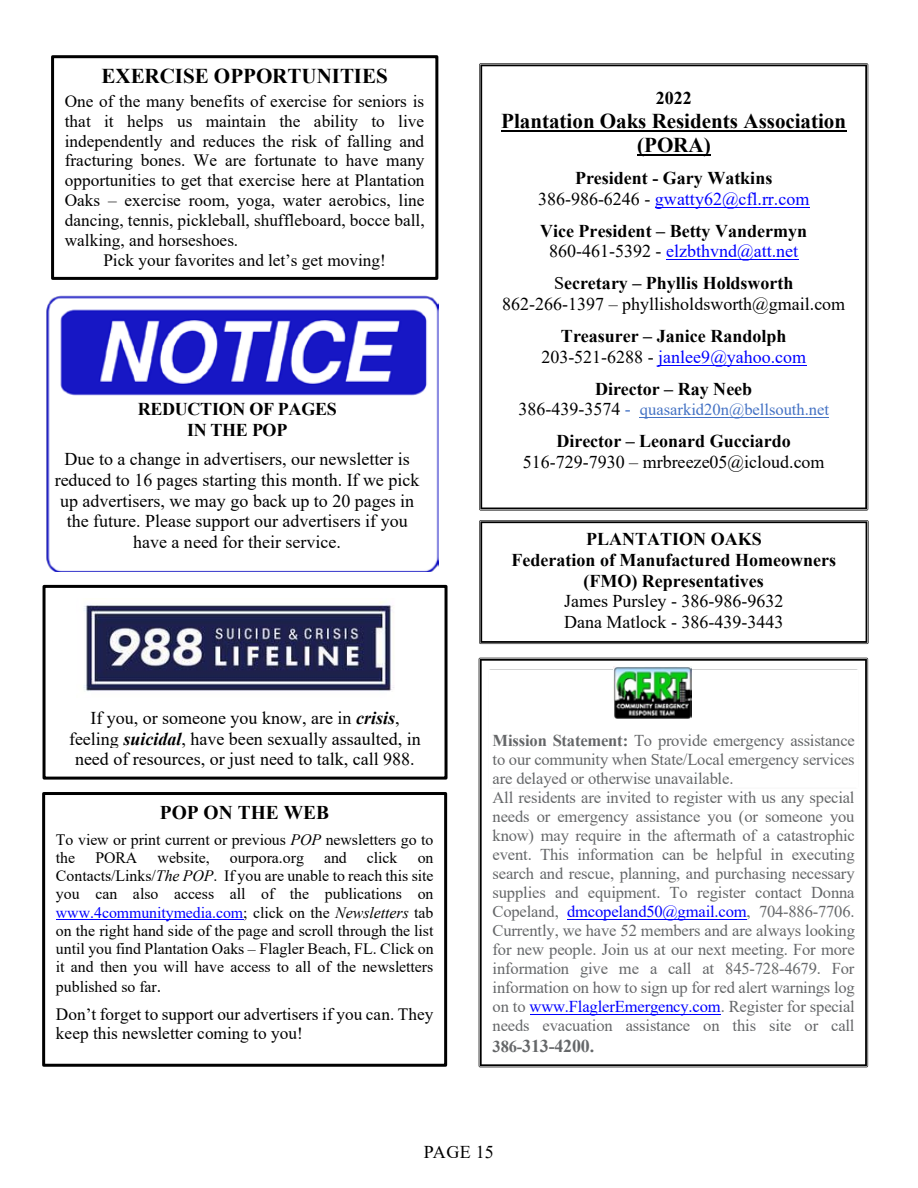
<style>
.page{position:relative;width:918px;height:1188px;background:#fff}
.page>*{position:absolute;margin:0;border:0;box-sizing:border-box;transform-origin:0 0}
.t1{font:700 21px/24.2px "Times New Roman";color:#000;text-align:center}
.t2{font:700 19.5px "Times New Roman";color:#000}
.t3{font:18px/20.7px "Times New Roman";color:#000;text-align:center}
.t4{font:700 18px/20.7px "Times New Roman";color:#000;text-align:center}
.t5{font:700 18px/20.7px "Times New Roman";letter-spacing:-.02em;color:#000;text-align:center}
.t6{font:700 18px "Times New Roman";letter-spacing:-.01em;color:#656769}
.t7{font:17.25px/19.8px "Times New Roman";color:#000}
.t8{font:16.65px "Times New Roman";letter-spacing:-.01em;color:#656769}
.t9{font:16.5px/18.9px "Times New Roman";letter-spacing:-.01em;color:#656769}
.t10{font:16.5px "Times New Roman";color:#4472c4}
.t11{font:15.9px/18.1px "Times New Roman";color:#000}
.s1{font-weight:700;font-style:italic}
.s2{font-style:italic}
.s3{color:#00f}
.s4{font-size:18px}
.s5{font-weight:400}
.s6{font-weight:400;color:#00f}
.s7{font-weight:700}
.s8{font-size:18px;color:#000}
.s9{font-size:16.5px}
</style>
<div class="page">
<div style="left:42px;top:792px;width:405px;height:275px;border:3px solid #000"></div>
<hr style="left:56px;top:919px;width:187px;height:1px;background:#00f">
<div style="left:43px;top:585px;width:405px;height:195px;border:3px solid #000"></div>
<img style="left:46px;top:593px;width:399px;height:178px">
<div style="left:90px;top:707px;width:266px;height:21px;background:#fff"></div>
<div style="left:395px;top:707px;width:5px;height:21px;background:#fff"></div>
<div style="left:69px;top:728px;width:54px;height:21px;background:#fff"></div>
<div style="left:182px;top:728px;width:239px;height:21px;background:#fff"></div>
<div style="left:75px;top:749px;width:340px;height:20px;background:#fff"></div>
<img style="left:77px;top:598px;width:323px;height:100px">
<svg style="left:479px;top:520px;width:390px;height:124px"></svg>
<svg style="left:479px;top:658px;width:389px;height:409px"></svg>
<img style="left:482px;top:666px;width:383px;height:393px">
<hr style="left:567px;top:919px;width:179px;height:1px;background:#00f">
<hr style="left:530px;top:1014px;width:191px;height:1px;background:#00f">
<img style="left:614px;top:666px;width:78px;height:53px">
<svg style="left:479px;top:63px;width:389px;height:448px"></svg>
<hr style="left:501px;top:130px;width:345px;height:2px;background:#000">
<hr style="left:637px;top:154px;width:74px;height:2px;background:#000">
<hr style="left:655px;top:207px;width:155px;height:1px;background:#00f">
<hr style="left:666px;top:259px;width:132px;height:1px;background:#00f">
<hr style="left:658px;top:365px;width:148px;height:1px;background:#00f">
<hr style="left:640px;top:417px;width:189px;height:1px;background:#4472c4">
<img style="left:46px;top:295px;width:392px;height:276px">
<img style="left:46px;top:381px;width:390px;height:183px">
<div style="left:51px;top:55px;width:387px;height:225px;border:3px solid #000"></div>
<p class="t1" style="left:101px;top:63px;width:288px">EXERCISE OPPORTUNITIES</p>
<p class="t7" style="left:65px;top:91px;width:361px">One of the many benefits of exercise for seniors is</p>
<p class="t7" style="left:65px;top:110px;width:361px">that it helps us maintain the ability to live</p>
<p class="t7" style="left:65px;top:130px;width:361px">independently and reduces the risk of falling and</p>
<p class="t7" style="left:65px;top:150px;width:361px">fracturing bones. We are fortunate to have many</p>
<p class="t7" style="left:65px;top:170px;width:361px">opportunities to get that exercise here at Plantation</p>
<p class="t7" style="left:65px;top:190px;width:361px">Oaks – exercise room, yoga, water aerobics, line</p>
<p class="t7" style="left:65px;top:210px;width:361px">dancing, tennis, pickleball, shuffleboard, bocce ball,</p>
<p class="t7" style="left:65px;top:230px;width:175px">walking, and horseshoes.</p>
<p class="t7" style="left:103px;top:249px;width:284px">Pick your favorites and let’s get moving!</p>
<p class="t5" style="left:138px;top:398px;width:201px">REDUCTION OF PAGES<br>IN THE POP</p>
<p class="t3" style="left:55px;top:448px;width:366px">Due to a change in advertisers, our newsletter is reduced to 16 pages starting this month. If we pick up advertisers, we may go back up to 20 pages in the future. Please support our advertisers if you have a need for their service.</p>
<p class="t3" style="left:69px;top:707px;width:353px">If you, or someone you know, are in <span class="s1">crisis</span>, feeling <span class="s1">suicidal</span>, have been sexually assaulted, in need of resources, or just need to talk, call 988.</p>
<p class="t2" style="left:160px;top:798px;width:171px">POP ON THE WEB</p>
<p class="t11" style="left:56px;top:830px;width:379px">To view or print current or previous <span class="s2">POP</span> newsletters go to the</p>
<p class="t11" style="left:95px;top:848px;width:44px">PORA</p>
<p class="t11" style="left:158px;top:848px;width:54px">website,</p>
<p class="t11" style="left:230px;top:848px;width:76px">ourpora.org</p>
<p class="t11" style="left:324px;top:848px;width:24px">and</p>
<p class="t11" style="left:367px;top:848px;width:32px">click</p>
<p class="t11" style="left:56px;top:848px;width:379px;text-align:justify;text-indent:362px">on Contacts/Links/<span class="s2">The POP</span>. If you are unable to reach this site you can also access all of the publications on <span class="s3">www.4communitymedia.com</span>; click on the <span class="s2">Newsletters</span> tab on the right hand side of the page and scroll through the list until you find Plantation Oaks – Flagler Beach, FL. Click on it and then you will have access to all of the newsletters</p>
<p class="t11" style="left:56px;top:977px;width:107px">published so far<span class="s4">.</span></p>
<p class="t7" style="left:56px;top:1003px;width:379px">Don’t forget to support our advertisers if you can. They keep this newsletter coming to you!</p>
<p class="t4" style="left:656px;top:87px;width:37px">2022</p>
<p class="t1" style="left:501px;top:108px;width:347px">Plantation Oaks Residents Association (PORA)</p>
<p class="t4" style="left:538px;top:167px;width:273px">President - Gary Watkins<br><span class="s5">386-986-6246 -</span> <span class="s6">gwatty62@cfl.rr.com</span></p>
<p class="t4" style="left:540px;top:220px;width:268px">Vice President – Betty Vandermyn<br><span class="s5">860-461-5392 -</span> <span class="s6">elzbthvnd@att.net</span></p>
<p class="t3" style="left:502px;top:273px;width:344px">S<span class="s7">ecretary – Phyllis Holdsworth<br></span>862-266-1397 – phyllisholdsworth@gmail.com</p>
<p class="t4" style="left:541px;top:325px;width:266px">Treasurer – Janice Randolph<br><span class="s5">203-521-6288 -</span> <span class="s6">janlee9@yahoo.com</span></p>
<p class="t4" style="left:595px;top:378px;width:159px">Director – Ray Neeb</p>
<p class="t10" style="left:518px;top:398px;width:312px"><span class="s8">386-439-3574</span> <span class="s4">-</span> quasarkid20n@bellsouth.net</p>
<p class="t4" style="left:556px;top:430px;width:236px">Director – Leonard Gucciardo</p>
<p class="t3" style="left:523px;top:451px;width:303px">516-729-7930 – mrbreeze05@icloud.com</p>
<p class="t4" style="left:512px;top:528px;width:326px">PLANTATION OAKS<br>Federation of Manufactured Homeowners (FMO) Representatives</p>
<p class="t3" style="left:564px;top:590px;width:221px;text-align:left">James Pursley - 386-986-9632<br>Dana Matlock - 386-439-3443</p>
<p class="t9" style="left:493px;top:731px;width:364px"><span class="s7">Mission Statement:</span> To provide emergency assistance to our community when State/Local emergency services are delayed or otherwise unavailable.<br>All residents are invited to register with us any special needs or emergency assistance you (or someone you know) may require in the aftermath of a catastrophic event. This information can be helpful in executing search and rescue, planning, and purchasing necessary supplies and equipment. To register contact Donna</p>
<p class="t8" style="left:493px;top:900px;width:364px">Copeland, <span class="s3">dmcopeland50@gmail.com</span>, 704-886-7706.</p>
<p class="t9" style="left:493px;top:921px;width:364px;text-align:justify">Currently, we have 52 members and are always looking for new people. Join us at our next meeting. For more information give me a call at 845-728-4679. For information on how to sign up for red alert warnings log on to <span class="s3">www.FlaglerEmergency.com</span>. Register for special needs evacuation assistance on this site or call</p>
<p class="t6" style="left:493px;top:1033px;width:103px"><span class="s9">386-</span>313-4200.</p>
<p class="t3" style="left:424px;top:1141px;width:72px">PAGE 15</p>
</div>
